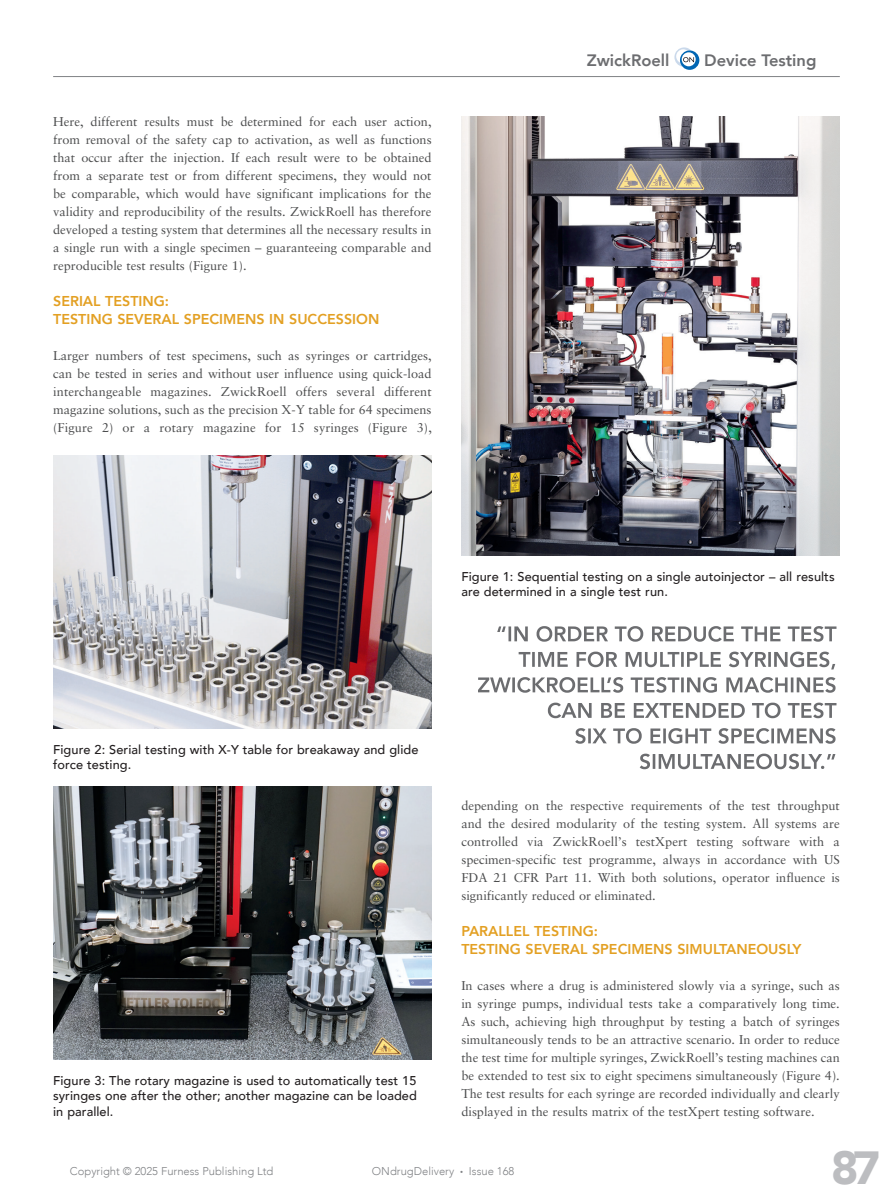
<style>
.page{position:relative;width:893px;height:1191px;background:#fff}
.page>*{position:absolute;margin:0;border:0;box-sizing:border-box;transform-origin:0 0}
.t1{font:900 46.35px "Avenir";color:#bcbdc0}
.t2{font:800 16.5px "Avenir";color:#6c6d70}
.MF_Xhead{font:800 14.25px/18px "Avenir";color:#e3a023}
.MF_body_no_indent{font:12.75px/18px "Sabon LT Pro";color:#4b4c4d;text-align:justify}
.MF_Captions{font:500 12.75px/15.3px "Avenir";letter-spacing:.005em;color:#231f20}
.t3{font:300 11.25px "Avenir";color:#808285}
.s1{font-size:6px}
</style>
<div class="page">
<svg style="left:640px;top:753px;width:195px;height:16px"></svg>
<svg style="left:575px;top:728px;width:260px;height:15px"></svg>
<svg style="left:548px;top:702px;width:288px;height:16px"></svg>
<svg style="left:478px;top:677px;width:357px;height:15px"></svg>
<svg style="left:519px;top:651px;width:316px;height:18px"></svg>
<svg style="left:497px;top:626px;width:339px;height:15px"></svg>
<hr style="left:53px;top:76px;width:787px;height:1px;background:#808285">
<svg style="left:674px;top:47px;width:25px;height:23px"></svg>
<img style="left:461px;top:116px;width:379px;height:439px">
<img style="left:53px;top:786px;width:379px;height:273px">
<img style="left:53px;top:455px;width:379px;height:273px">
<p class="MF_body_no_indent" style="left:53px;top:112px;width:380px">Here, different results must be determined for each user action, from removal of the safety cap to activation, as well as functions that occur after the injection. If each result were to be obtained from a separate test or from different specimens, they would not be comparable, which would have significant implications for the validity and reproducibility of the results. ZwickRoell has therefore developed a testing system that determines all the necessary results in a single run with a single specimen – guaranteeing comparable and reproducible test results (Figure 1).</p>
<p class="MF_Xhead" style="left:53px;top:292px;width:328px">SERIAL TESTING:<br>TESTING SEVERAL SPECIMENS IN SUCCESSION</p>
<p class="MF_body_no_indent" style="left:53px;top:346px;width:380px">Larger numbers of test specimens, such as syringes or cartridges, can be tested in series and without user influence using quick-load interchangeable magazines. ZwickRoell offers several different magazine solutions, such as the precision X-Y table for 64 specimens (Figure 2) or a rotary magazine for 15 syringes (Figure 3),</p>
<p class="t2" style="left:587px;top:47px;width:84px">ZwickRoell</p>
<p class="t2" style="left:704px;top:47px;width:114px">Device Testing</p>
<p class="MF_Captions" style="left:461px;top:568px;width:375px">Figure 1: Sequential testing on a single autoinjector – all results are determined in a single test run.</p>
<p class="MF_Captions" style="left:53px;top:741px;width:367px">Figure 2: Serial testing with X-Y table for breakaway and glide force testing.</p>
<p class="MF_Captions" style="left:53px;top:1072px;width:365px;text-align:justify">Figure 3: The rotary magazine is used to automatically test 15 syringes one after the other; another magazine can be loaded in parallel.</p>
<p class="MF_body_no_indent" style="left:461px;top:796px;width:380px">depending on the respective requirements of the test throughput and the desired modularity of the testing system. All systems are controlled via ZwickRoell’s testXpert testing software with a specimen-specific test programme, always in accordance with US FDA 21 CFR Part 11. With both solutions, operator influence is significantly reduced or eliminated.</p>
<p class="MF_Xhead" style="left:461px;top:922px;width:342px">PARALLEL TESTING:<br>TESTING SEVERAL SPECIMENS SIMULTANEOUSLY</p>
<p class="MF_body_no_indent" style="left:461px;top:976px;width:380px">In cases where a drug is administered slowly via a syringe, such as in syringe pumps, individual tests take a comparatively long time.<br>As such, achieving high throughput by testing a batch of syringes simultaneously tends to be an attractive scenario. In order to reduce the test time for multiple syringes, ZwickRoell’s testing machines can be extended to test six to eight specimens simultaneously (Figure 4).<br>The test results for each syringe are recorded individually and clearly displayed in the results matrix of the testXpert testing software.</p>
<p class="t3" style="left:70px;top:1164px;width:205px">Copyright © 2025 Furness Publishing Ltd</p>
<p class="t3" style="left:372px;top:1164px;width:144px">ONdrugDelivery <span class="s1">•</span> Issue 168</p>
<h1 class="t1" style="left:831px;top:1128px;width:50px">87</h1>
</div>
